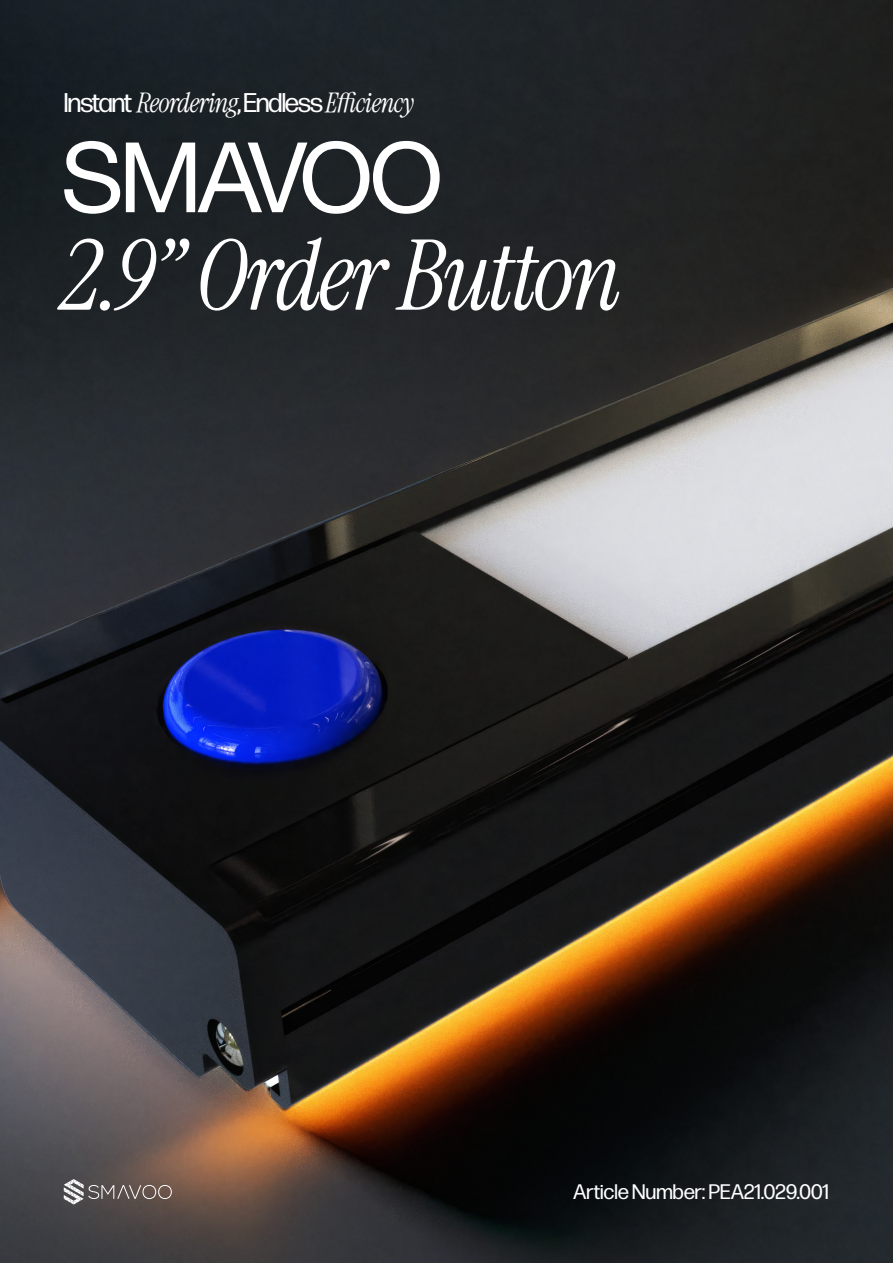
<style>
.page{position:relative;width:893px;height:1263px;background:#fff}
.page>*{position:absolute;margin:0;border:0;box-sizing:border-box;transform-origin:0 0}
.Forma_DJR_Regular_14_Pt{font:italic 97.5px/97.5px "Instrument Serif";letter-spacing:-.03em;color:#fff}
.Cover_Title{font:italic 27px "Instrument Serif";letter-spacing:-.025em;color:#fff}
.t1{font:21px "Forma DJR Dsp";letter-spacing:.01em;color:#fff}
.s1{font-family:"Forma DJR Dsp";font-style:normal}
.s2{font-family:"Helvetica Neue";font-style:normal}
</style>
<div class="page">
<img style="left:0;top:0;width:893px;height:1263px">
<svg style="left:64px;top:1179px;width:108px;height:25px;background:#766c69"></svg>
<p class="Cover_Title" style="left:64px;top:86px;width:352px"><span class="s1">Instant</span> Reordering<span class="s1">, Endless</span> Efficiency</p>
<p class="Forma_DJR_Regular_14_Pt" style="left:61px;top:130px;width:562px"><span class="s2">SMAVOO<br></span>2.9’’ Order Button</p>
<p class="t1" style="left:573px;top:1177px;width:257px">Article Number: PEA21.029.001</p>
</div>
